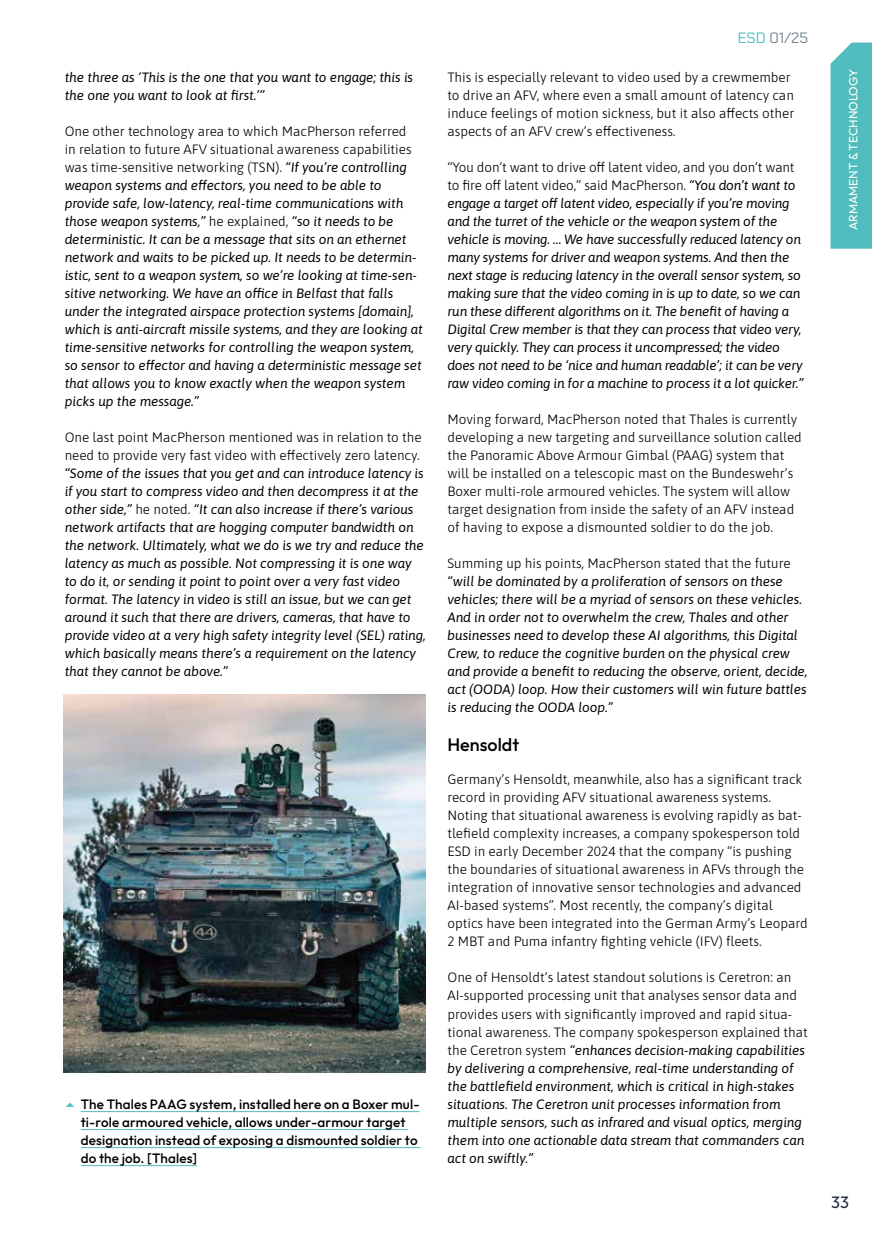
<style>
.page{position:relative;width:872px;height:1234px;background:#fff}
.page>*{position:absolute;margin:0;border:0;box-sizing:border-box;transform-origin:0 0}
.t1{font:500 18px "Outfit";color:#000}
.t2{font:16.5px "Outfit";color:#222b43}
.t3{font:15px "Chakra Petch";color:#748690}
.t4{font:italic 13.5px/18px "Asap";color:#000}
.t5{font:300 13.5px/18px "Asap";color:#000}
.t6{font:500 13.5px/18px "Outfit";letter-spacing:.01em;color:#000}
.t7{font:12px "Outfit";color:#fff}
.s1{font-weight:300;font-style:normal}
.s2{color:#50bcbd}
</style>
<div class="page">
<svg style="left:830px;top:43px;width:42px;height:205px;background:#58bfc0"></svg>
<img style="left:64px;top:694px;width:361px;height:378px">
<hr style="left:81px;top:1110px;width:339px;height:1px;background:#50bcbd">
<hr style="left:81px;top:1128px;width:327px;height:1px;background:#50bcbd">
<hr style="left:81px;top:1146px;width:339px;height:1px;background:#50bcbd">
<hr style="left:81px;top:1164px;width:116px;height:1px;background:#50bcbd">
<p class="t4" style="left:65px;top:67px;width:350px">the three as ‘This is the one that you want to engage; this is the one you want to look at first.’”</p>
<p class="t4" style="left:65px;top:121px;width:359px"><span class="s1">One other technology area to which MacPherson referred<br>in relation to future AFV situational awareness capabilities was time-sensitive networking (TSN).</span> “If you’re controlling weapon systems and effectors, you need to be able to provide safe, low-latency, real-time communications with those weapon systems,” <span class="s1">he explained,</span> “so it needs to be deterministic. It can be a message that sits on an ethernet network and waits to be picked up. It needs to be determin&shy;istic, sent to a weapon system, so we’re looking at time-sen&shy;sitive networking. We have an office in Belfast that falls under the integrated airspace protection systems [domain], which is anti-aircraft missile systems, and they are looking at time-sensitive networks for controlling the weapon system, so sensor to effector and having a deterministic message set that allows you to know exactly when the weapon system picks up the message.”</p>
<p class="t4" style="left:65px;top:427px;width:362px"><span class="s1">One last point MacPherson mentioned was in relation to the need to provide very fast video with effectively zero latency. </span>“Some of the issues that you get and can introduce latency is if you start to compress video and then decompress it at the other side,” <span class="s1">he noted.</span> “It can also increase if there’s various network artifacts that are hogging computer bandwidth on the network. Ultimately, what we do is we try and reduce the latency as much as possible. Not compressing it is one way to do it, or sending it point to point over a very fast video format. The latency in video is still an issue, but we can get around it such that there are drivers, cameras, that have to provide video at a very high safety integrity level (SEL) rating, which basically means there’s a requirement on the latency that they cannot be above.”</p>
<p class="t6" style="left:81px;top:1094px;width:340px">The Thales PAAG system, installed here on a Boxer mul&shy;ti-role armoured vehicle, allows under-armour target designation instead of exposing a dismounted soldier to do the job. [Thales]</p>
<p class="t3" style="left:738px;top:29px;width:72px"><span class="s2">ESD</span> 01/25</p>
<p class="t5" style="left:447px;top:67px;width:348px">This is especially relevant to video used by a crewmember to drive an AFV, where even a small amount of latency can induce feelings of motion sickness, but it also affects other aspects of an AFV crew’s effectiveness.</p>
<p class="t4" style="left:447px;top:157px;width:358px"><span class="s1">“You don’t want to drive off latent video, and you don’t want to fire off latent video,” said MacPherson.</span> “You don’t want to engage a target off latent video, especially if you’re moving and the turret of the vehicle or the weapon system of the vehicle is moving. … We have successfully reduced latency on many systems for driver and weapon systems. And then the next stage is reducing latency in the overall sensor system, so making sure that the video coming in is up to date, so we can run these different algorithms on it. The benefit of having a Digital Crew member is that they can process that video very, very quickly. They can process it uncompressed; the video does not need to be ‘nice and human readable’; it can be very raw video coming in for a machine to process it a lot quicker.”</p>
<p class="t5" style="left:447px;top:409px;width:356px">Moving forward, MacPherson noted that Thales is currently developing a new targeting and surveillance solution called the Panoramic Above Armour Gimbal (PAAG) system that will be installed on a telescopic mast on the Bundeswehr’s Boxer multi-role armoured vehicles. The system will allow target designation from inside the safety of an AFV instead of having to expose a dismounted soldier to do the job.</p>
<p class="t4" style="left:447px;top:553px;width:361px"><span class="s1">Summing up his points, MacPherson stated that the future </span>“will be dominated by a proliferation of sensors on these vehicles; there will be a myriad of sensors on these vehicles.<br>And in order not to overwhelm the crew, Thales and other businesses need to develop these AI algorithms, this Digital Crew, to reduce the cognitive burden on the physical crew and provide a benefit to reducing the observe, orient, decide, act (OODA) loop. How their customers will win future battles is reducing the OODA loop.”</p>
<p class="t1" style="left:447px;top:733px;width:73px">Hensoldt</p>
<p class="t5" style="left:447px;top:769px;width:362px">Germany’s Hensoldt, meanwhile, also has a significant track record in providing AFV situational awareness systems.<br>Noting that situational awareness is evolving rapidly as bat&shy;tlefield complexity increases, a company spokesperson told ESD in early December 2024 that the company “is pushing the boundaries of situational awareness in AFVs through the integration of innovative sensor technologies and advanced AI-based systems”. Most recently, the company’s digital optics have been integrated into the German Army’s Leopard 2 MBT and Puma infantry fighting vehicle (IFV) fleets.</p>
<p class="t4" style="left:447px;top:967px;width:362px"><span class="s1">One of Hensoldt’s latest standout solutions is Ceretron: an AI-supported processing unit that analyses sensor data and provides users with significantly improved and rapid situa&shy;tional awareness. The company spokesperson explained that the Ceretron system</span> “enhances decision-making capabilities by delivering a comprehensive, real-time understanding of the battlefield environment, which is critical in high-stakes situations. The Ceretron unit processes information from multiple sensors, such as infrared and visual optics, merging them into one actionable data stream that commanders can act on swiftly.”</p>
<p class="t7" style="left:845px;top:230px;width:162px;rotate:-90deg">ARMAMENT &amp; TECHNOLOGY</p>
<p class="t2" style="left:831px;top:1191px;width:19px">33</p>
</div>
